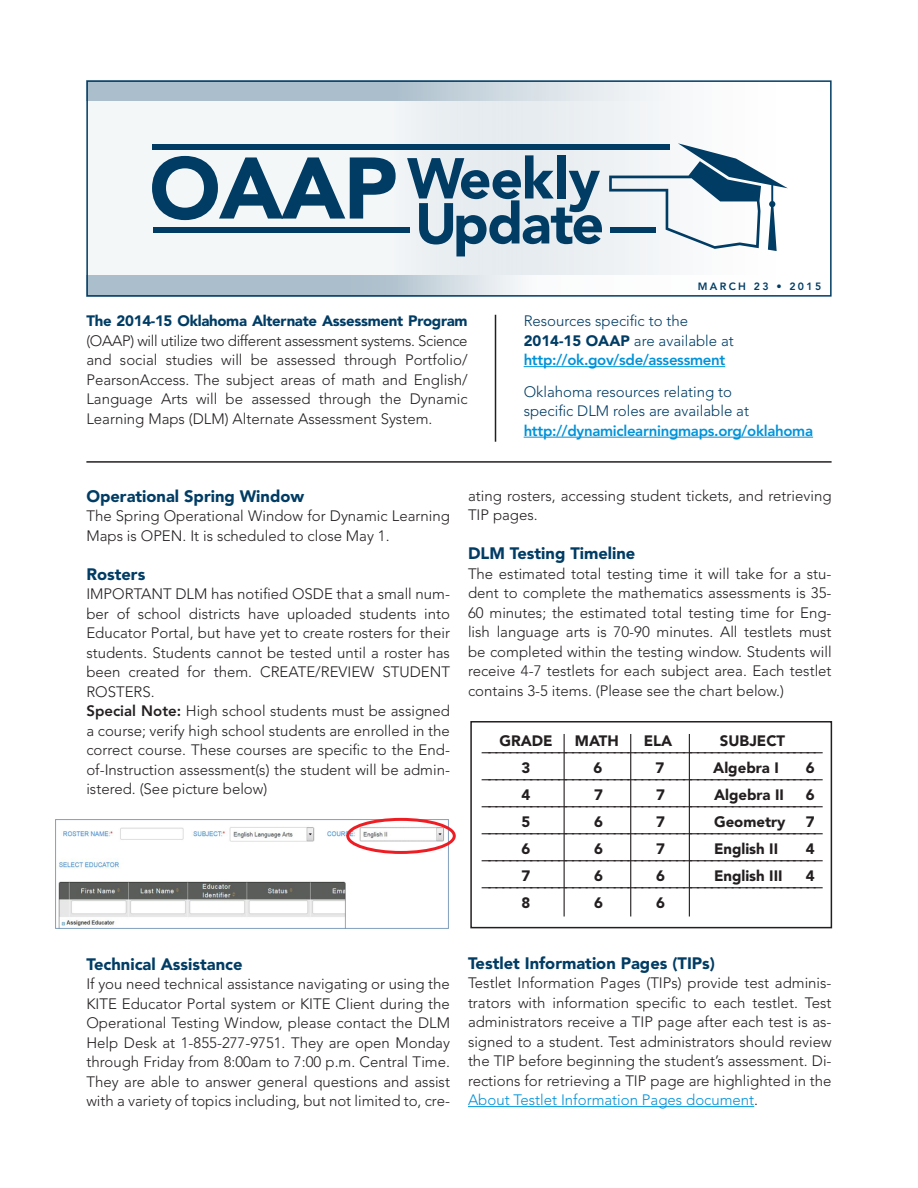
<style>
.page{position:relative;width:918px;height:1188px;background:#fff}
.page>*{position:absolute;margin:0;border:0;box-sizing:border-box;transform-origin:0 0}
.t1{font:900 86.25px "Avenir";color:#003c64}
.t2{font:900 57px "Avenir";letter-spacing:-.02em;color:#003c64}
.t3{font:900 16.5px "Avenir";color:#003c64}
.t4{font:300 15px/19.5px "Avenir";color:#231f20;text-align:justify}
.t5{font:300 15px "Avenir";color:#003c64}
.t6{font:900 15px "Avenir";color:#231f20}
.t7{font:800 15px "Avenir";letter-spacing:-.02em;color:#0092d8}
.t8{font:800 10.5px "Avenir";letter-spacing:.22em;color:#003c64}
.t9{font:900 9px "Avenir";color:#231f20}
.s1{font-weight:900;color:#003c64}
.s2{font-weight:900}
.s3{font-weight:800}
.s4{color:#0092d8}
</style>
<div class="page">
<svg style="left:89px;top:83px;width:582px;height:211px;background:#b9c8d3"></svg>
<div style="left:86px;top:101px;width:739px;height:174px;background:linear-gradient(to right,#edf2f4,#f5f7f9)"></div>
<svg style="left:321px;top:275px;width:350px;height:19px"></svg>
<hr style="left:468px;top:1106px;width:286px;height:1px;background:#0092d8">
<hr style="left:86px;top:461px;width:746px;height:2px;background:#231f20">
<div style="left:86px;top:80px;width:746px;height:217px;border:2px solid #003c64"></div>
<svg style="left:609px;top:143px;width:179px;height:108px"></svg>
<div style="left:153px;top:228px;width:256px;height:5px;background:#003c64"></div>
<div style="left:611px;top:228px;width:45px;height:5px;background:#003c64"></div>
<div style="left:153px;top:144px;width:517px;height:6px;background:#003c64"></div>
<div style="left:470px;top:721px;width:362px;height:207px;border:2px solid #231f20"></div>
<hr style="left:564px;top:734px;width:1px;height:183px;background:#231f20">
<hr style="left:689px;top:734px;width:1px;height:183px;background:#231f20">
<hr style="left:630px;top:734px;width:1px;height:183px;background:#231f20">
<img style="left:55px;top:820px;width:393px;height:108px">
<div style="left:346px;top:818px;width:110px;height:36px;border:3px solid #ee1d23;border-radius:50%"></div>
<hr style="left:524px;top:366px;width:201px;height:1px;background:#0092d8">
<hr style="left:524px;top:437px;width:289px;height:1px;background:#0092d8">
<hr style="left:495px;top:315px;width:1px;height:127px;background:#231f20">
<p class="t1" style="left:149px;top:136px;width:250px">OAAP</p>
<p class="t2" style="left:407px;top:144px;width:194px">Weekly</p>
<p class="t2" style="left:415px;top:189px;width:191px">Update</p>
<p class="t8" style="left:698px;top:280px;width:125px">MARCH 23 • 2015</p>
<p class="t4" style="left:86px;top:311px;width:383px"><span class="s1">The 2014-15 Oklahoma Alternate Assessment Program </span>(OAAP) will utilize two different assessment systems. Science and social studies will be assessed through Portfolio/ PearsonAccess. The subject areas of math and English/ Language Arts will be assessed through the Dynamic Learning Maps (DLM) Alternate Assessment System.</p>
<p class="t5" style="left:524px;top:312px;width:166px">Resources specific to the</p>
<p class="t5" style="left:524px;top:332px;width:212px"><span class="s2">2014-15 OAAP</span> are available at</p>
<p class="t7" style="left:524px;top:351px;width:203px">http://ok.gov/sde/assessment</p>
<p class="t5" style="left:524px;top:383px;width:210px">Oklahoma resources relating to</p>
<p class="t5" style="left:524px;top:402px;width:227px">specific DLM roles are available at</p>
<p class="t7" style="left:524px;top:422px;width:291px">http://dynamiclearningmaps.org/oklahoma</p>
<p class="t3" style="left:86px;top:486px;width:219px">Operational Spring Window</p>
<p class="t4" style="left:86px;top:506px;width:365px">The Spring Operational Window for Dynamic Learning<br>Maps is OPEN. It is scheduled to close May 1.</p>
<p class="t3" style="left:86px;top:564px;width:60px">Rosters</p>
<p class="t4" style="left:86px;top:584px;width:365px">IMPORTANT DLM has notified OSDE that a small num&shy;ber of school districts have uploaded students into Educator Portal, but have yet to create rosters for their students. Students cannot be tested until a roster has been created for them. CREATE/REVIEW STUDENT ROSTERS.</p>
<p class="t4" style="left:86px;top:701px;width:365px"><span class="s3">Special Note:</span> High school students must be assigned a course; verify high school students are enrolled in the correct course. These courses are specific to the End&shy;of-Instruction assessment(s) the student will be admin&shy;istered. (See picture below)</p>
<p class="t4" style="left:468px;top:486px;width:365px">ating rosters, accessing student tickets, and retrieving<br>TIP pages.</p>
<p class="t3" style="left:468px;top:543px;width:169px">DLM Testing Timeline</p>
<p class="t4" style="left:468px;top:564px;width:365px">The estimated total testing time it will take for a stu&shy;dent to complete the mathematics assessments is 35- 60 minutes; the estimated total testing time for Eng&shy;lish language arts is 70-90 minutes. All testlets must be completed within the testing window. Students will receive 4-7 testlets for each subject area. Each testlet contains 3-5 items. (Please see the chart below.)</p>
<p class="t6" style="left:499px;top:732px;width:55px">GRADE</p>
<p class="t6" style="left:575px;top:732px;width:45px">MATH</p>
<p class="t6" style="left:644px;top:732px;width:30px">ELA</p>
<p class="t6" style="left:720px;top:732px;width:67px">SUBJECT</p>
<p class="t9" style="left:482px;top:747px;width:343px">—————————————————————————————————————————————————</p>
<p class="t6" style="left:522px;top:759px;width:10px">3</p>
<p class="t6" style="left:593px;top:759px;width:10px">6</p>
<p class="t6" style="left:656px;top:759px;width:10px">7</p>
<p class="t6" style="left:713px;top:759px;width:67px">Algebra I</p>
<p class="t6" style="left:806px;top:759px;width:10px">6</p>
<p class="t9" style="left:482px;top:774px;width:343px">—————————————————————————————————————————————————</p>
<p class="t6" style="left:522px;top:786px;width:10px">4</p>
<p class="t6" style="left:594px;top:786px;width:10px">7</p>
<p class="t6" style="left:656px;top:786px;width:10px">7</p>
<p class="t6" style="left:714px;top:786px;width:72px">Algebra II</p>
<p class="t6" style="left:806px;top:786px;width:10px">6</p>
<p class="t9" style="left:482px;top:801px;width:343px">—————————————————————————————————————————————————</p>
<p class="t6" style="left:522px;top:813px;width:10px">5</p>
<p class="t6" style="left:594px;top:813px;width:10px">6</p>
<p class="t6" style="left:656px;top:813px;width:10px">7</p>
<p class="t6" style="left:714px;top:813px;width:73px">Geometry</p>
<p class="t6" style="left:806px;top:813px;width:10px">7</p>
<p class="t9" style="left:482px;top:828px;width:343px">—————————————————————————————————————————————————</p>
<p class="t6" style="left:522px;top:840px;width:10px">6</p>
<p class="t6" style="left:594px;top:840px;width:10px">6</p>
<p class="t6" style="left:656px;top:840px;width:10px">7</p>
<p class="t6" style="left:714px;top:840px;width:66px">English II</p>
<p class="t6" style="left:806px;top:840px;width:10px">4</p>
<p class="t9" style="left:482px;top:855px;width:343px">—————————————————————————————————————————————————</p>
<p class="t6" style="left:522px;top:867px;width:10px">7</p>
<p class="t6" style="left:594px;top:867px;width:10px">6</p>
<p class="t6" style="left:656px;top:867px;width:10px">6</p>
<p class="t6" style="left:714px;top:867px;width:70px">English III</p>
<p class="t6" style="left:806px;top:867px;width:10px">4</p>
<p class="t9" style="left:482px;top:882px;width:343px">—————————————————————————————————————————————————</p>
<p class="t6" style="left:522px;top:894px;width:10px">8</p>
<p class="t6" style="left:594px;top:894px;width:10px">6</p>
<p class="t6" style="left:656px;top:894px;width:10px">6</p>
<p class="t3" style="left:86px;top:954px;width:158px">Technical Assistance</p>
<p class="t4" style="left:86px;top:974px;width:365px">If you need technical assistance navigating or using the KITE Educator Portal system or KITE Client during the Operational Testing Window, please contact the DLM Help Desk at 1-855-277-9751. They are open Monday through Friday from 8:00am to 7:00 p.m. Central Time.<br>They are able to answer general questions and assist with a variety of topics including, but not limited to, cre-</p>
<p class="t3" style="left:468px;top:953px;width:249px">Testlet Information Pages (TIPs)</p>
<p class="t4" style="left:468px;top:973px;width:365px">Testlet Information Pages (TIPs) provide test adminis&shy;trators with information specific to each testlet. Test administrators receive a TIP page after each test is as&shy;signed to a student. Test administrators should review the TIP before beginning the student’s assessment. Di&shy;rections for retrieving a TIP page are highlighted in the <span class="s4">About Testlet Information Pages document</span>.</p>
</div>
